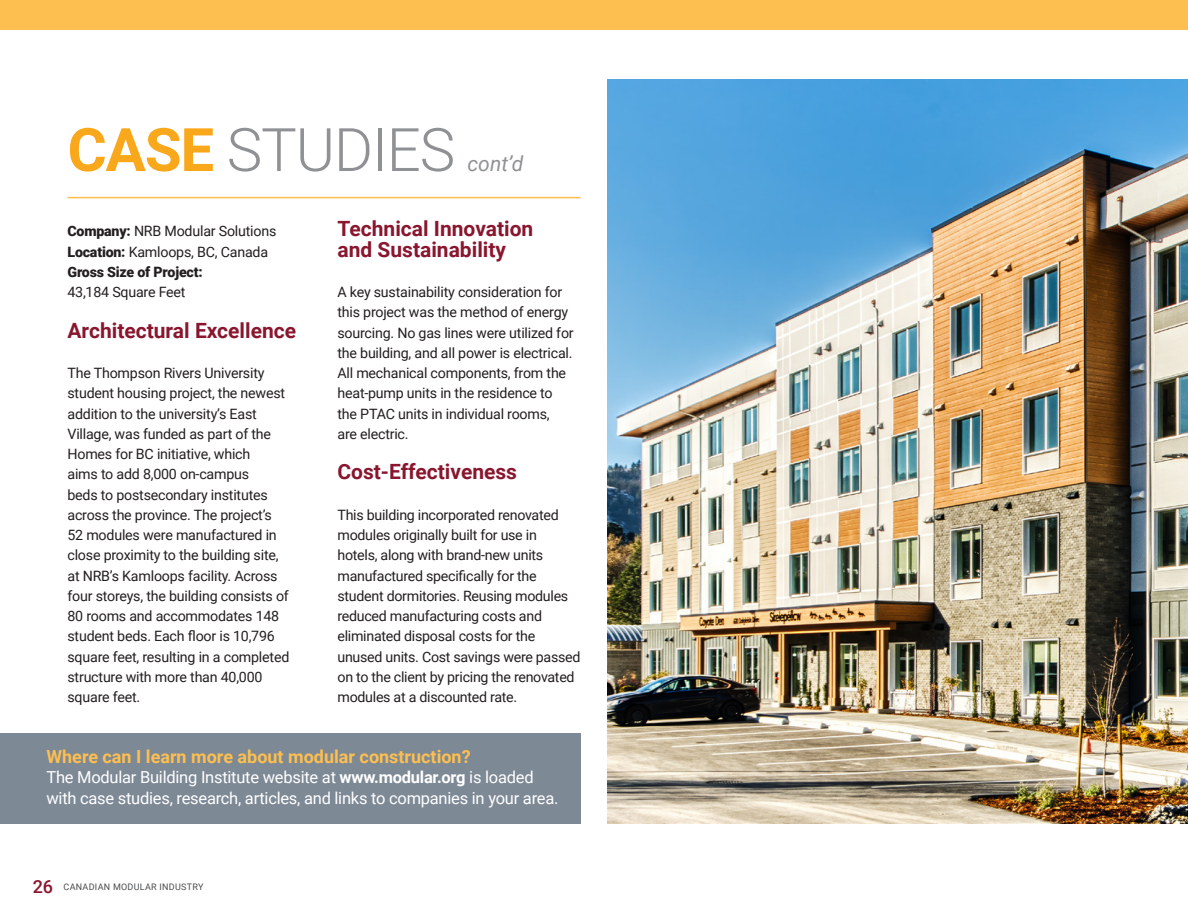
<style>
.page{position:relative;width:1188px;height:918px;background:#fff}
.page>*{position:absolute;margin:0;border:0;box-sizing:border-box;transform-origin:0 0}
.t1{font:300 60px "Roboto";letter-spacing:-.02em;color:#8f9194}
.Subheads_burgundy_red{font:700 21px/20.2px "Roboto";color:#89162e}
.t2{font:italic 21px "Roboto";color:#8f9194}
.Subheads_burgundy_red-2{font:700 18px "Roboto";color:#fdbf4f}
.Body_copy{font:16.5px/20.2px "Roboto";letter-spacing:-.015em;color:#fff}
.Body_copy-2{font:14.25px/20.2px "Roboto";letter-spacing:-.015em;color:#231f20}
.Body_copy-3{font:900 14.25px/20.2px "Roboto";letter-spacing:-.015em;color:#231f20}
.t3{font:9px "Roboto";letter-spacing:.03em;color:#4b4c4d}
.s1{font-weight:700;color:#f9a71b}
.s2{font-weight:900}
.s3{font-weight:400}
.s4{font-weight:700}
.s5{font-weight:500;font-size:18px;color:#89162e}
</style>
<div class="page">
<hr style="left:68px;top:197px;width:512px;height:1px;background:#fdbf4f">
<div style="left:0;top:0;width:1188px;height:29px;background:#fdbf4f"></div>
<img style="left:608px;top:80px;width:580px;height:743px">
<div style="left:0;top:733px;width:580px;height:91px;background:#7e8996"></div>
<p class="t1" style="left:68px;top:108px;width:389px"><span class="s1">CASE</span> STUDIES</p>
<p class="t2" style="left:468px;top:149px;width:57px">cont’d</p>
<p class="Body_copy-2" style="left:68px;top:221px;width:210px"><span class="s2">Company:</span> NRB Modular Solutions</p>
<p class="Body_copy-2" style="left:68px;top:241px;width:202px"><span class="s2">Location:</span> Kamloops, BC, Canada</p>
<p class="Body_copy-3" style="left:68px;top:261px;width:137px">Gross Size of Project:<br><span class="s3">43,184 Square Feet</span></p>
<p class="Subheads_burgundy_red" style="left:68px;top:319px;width:230px">Architectural Excellence</p>
<p class="Body_copy-2" style="left:68px;top:362px;width:223px">The Thompson Rivers University student housing project, the newest addition to the university’s East<br>Village, was funded as part of the<br>Homes for BC initiative, which<br>aims to add 8,000 on-campus<br>beds to postsecondary institutes across the province. The project’s<br>52 modules were manufactured in close proximity to the building site, at NRB’s Kamloops facility. Across four storeys, the building consists of<br>80 rooms and accommodates 148 student beds. Each floor is 10,796 square feet, resulting in a completed structure with more than 40,000 square feet.</p>
<p class="Subheads_burgundy_red" style="left:338px;top:218px;width:197px">Technical Innovation and Sustainability</p>
<p class="Body_copy-2" style="left:338px;top:281px;width:238px">A key sustainability consideration for this project was the method of energy sourcing. No gas lines were utilized for the building, and all power is electrical.<br>All mechanical components, from the heat-pump units in the residence to the PTAC units in individual rooms,<br>are electric.</p>
<p class="Subheads_burgundy_red" style="left:338px;top:461px;width:181px">Cost-Effectiveness</p>
<p class="Body_copy-2" style="left:338px;top:504px;width:245px">This building incorporated renovated modules originally built for use in<br>hotels, along with brand-new units manufactured specifically for the student dormitories. Reusing modules reduced manufacturing costs and eliminated disposal costs for the unused units. Cost savings were passed on to the client by pricing the renovated modules at a discounted rate.</p>
<p class="Subheads_burgundy_red-2" style="left:46px;top:744px;width:426px">Where can I learn more about modular construction?</p>
<p class="Body_copy" style="left:46px;top:767px;width:513px">The Modular Building Institute website at <span class="s4">www.modular.org</span> is loaded with case studies, research, articles, and links to companies in your area.</p>
<p class="t3" style="left:33px;top:881px;width:172px"><span class="s5">26</span> CANADIAN MODULAR INDUSTRY</p>
</div>
